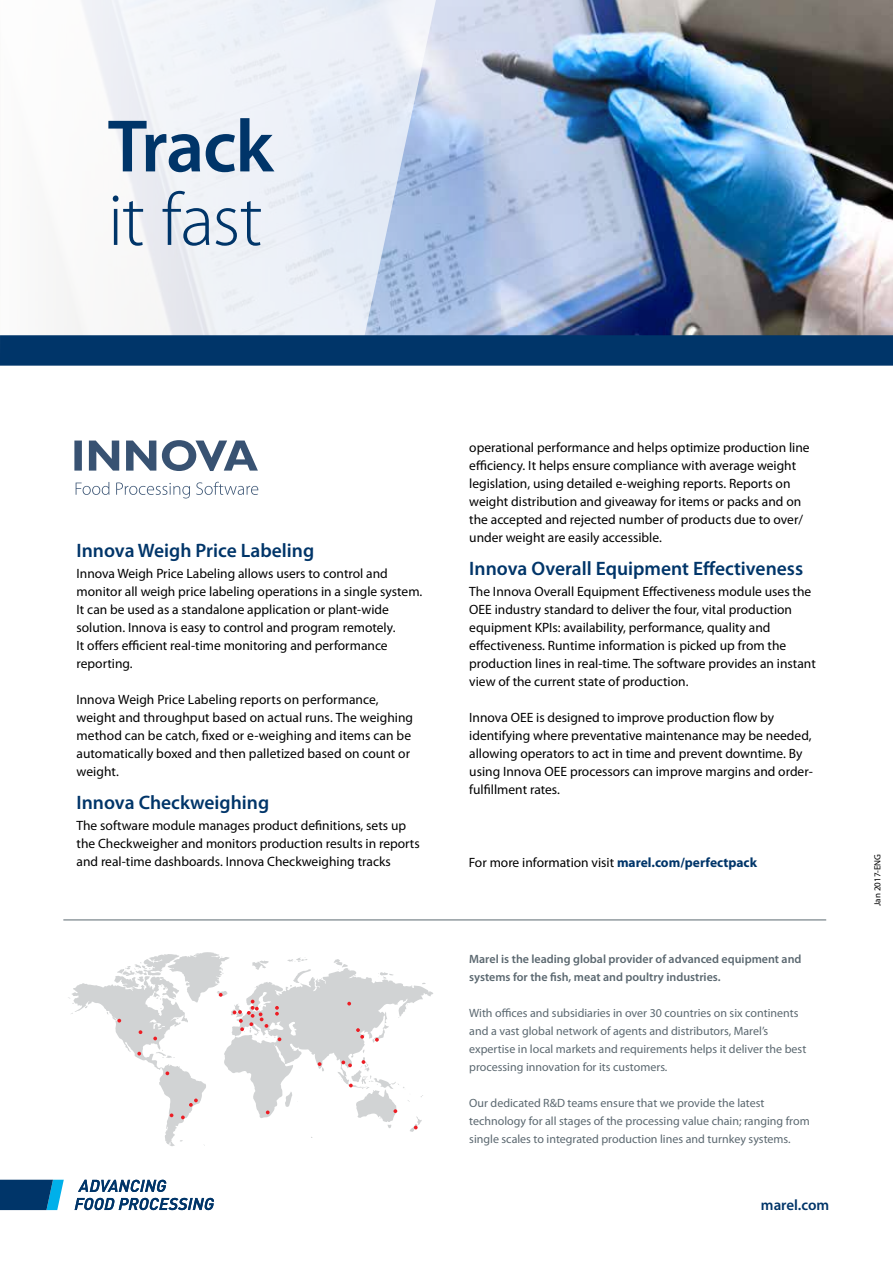
<style>
.page{position:relative;width:893px;height:1263px;background:#fff}
.page>*{position:absolute;margin:0;border:0;box-sizing:border-box;transform-origin:0 0}
.t1{font:300 75px "Myriad Pro";letter-spacing:-.015em;color:#003569}
.t2{font:600 75px "Myriad Pro";letter-spacing:-.02em;color:#003569}
.t3{font:600 19.5px "Myriad Pro";color:#003569}
.t4{font:600 15px "Myriad Pro";color:#003569}
.t5{font:13.5px/18px "Myriad Pro";color:#000}
.t6{font:12px/18px "Myriad Pro";color:#5b6870}
.t7{font:600 12px/18px "Myriad Pro";color:#5b6870}
.t8{font:9px "Myriad Pro";color:#000}
.s1{font-weight:700;color:#003569}
</style>
<div class="page">
<img style="left:841px;top:0;width:52px;height:335px">
<img style="left:561px;top:0;width:280px;height:335px">
<svg style="left:61px;top:0;width:500px;height:335px;fill:#eaedf6"></svg>
<svg style="left:0;top:1180px;width:64px;height:30px;background:#0e5587"></svg>
<svg style="left:78px;top:1180px;width:88px;height:12px"></svg>
<svg style="left:75px;top:1198px;width:139px;height:12px"></svg>
<div style="left:0;top:335px;width:893px;height:31px;background:#003569"></div>
<svg style="left:68px;top:952px;width:365px;height:194px"></svg>
<svg style="left:117px;top:1019px;width:4px;height:3px"></svg>
<svg style="left:139px;top:1030px;width:3px;height:4px"></svg>
<svg style="left:153px;top:1036px;width:4px;height:4px"></svg>
<svg style="left:137px;top:1052px;width:4px;height:3px"></svg>
<svg style="left:219px;top:993px;width:4px;height:4px"></svg>
<svg style="left:165px;top:1071px;width:4px;height:4px"></svg>
<svg style="left:233px;top:1000px;width:35px;height:31px"></svg>
<svg style="left:275px;top:1006px;width:4px;height:9px"></svg>
<svg style="left:347px;top:1002px;width:4px;height:3px"></svg>
<svg style="left:375px;top:1038px;width:4px;height:4px"></svg>
<svg style="left:356px;top:1028px;width:8px;height:11px"></svg>
<svg style="left:318px;top:1062px;width:3px;height:4px"></svg>
<svg style="left:341px;top:1060px;width:11px;height:7px"></svg>
<svg style="left:362px;top:1060px;width:3px;height:4px"></svg>
<svg style="left:349px;top:1084px;width:4px;height:3px"></svg>
<svg style="left:393px;top:1109px;width:4px;height:4px"></svg>
<svg style="left:414px;top:1125px;width:4px;height:4px"></svg>
<svg style="left:266px;top:1110px;width:4px;height:4px"></svg>
<svg style="left:170px;top:1113px;width:3px;height:4px"></svg>
<svg style="left:181px;top:1115px;width:4px;height:4px"></svg>
<svg style="left:189px;top:1098px;width:9px;height:9px"></svg>
<svg style="left:278px;top:1037px;width:3px;height:4px"></svg>
<hr style="left:63px;top:920px;width:763px;height:1px;background:#5b6870">
<svg style="left:74px;top:440px;width:184px;height:31px"></svg>
<svg style="left:76px;top:482px;width:33px;height:13px"></svg>
<svg style="left:116px;top:482px;width:74px;height:16px"></svg>
<svg style="left:196px;top:482px;width:62px;height:13px"></svg>
<h1 class="t2" style="left:108px;top:98px;width:167px">Track</h1>
<h1 class="t1" style="left:108px;top:175px;width:156px">it fast</h1>
<h2 class="t3" style="left:77px;top:538px;width:239px">Innova Weigh Price Labeling</h2>
<p class="t5" style="left:77px;top:565px;width:347px">Innova Weigh Price Labeling allows users to control and monitor all weigh price labeling operations in a single system.<br>It can be used as a standalone application or plant-wide solution. Innova is easy to control and program remotely.<br>It offers efficient real-time monitoring and performance reporting.</p>
<p class="t5" style="left:77px;top:691px;width:338px">Innova Weigh Price Labeling reports on performance, weight and throughput based on actual runs. The weighing method can be catch, fixed or e-weighing and items can be automatically boxed and then palletized based on count or weight.</p>
<h2 class="t3" style="left:77px;top:790px;width:194px">Innova Checkweighing</h2>
<p class="t5" style="left:77px;top:817px;width:345px">The software module manages product definitions, sets up the Checkweigher and monitors production results in reports and real-time dashboards. Innova Checkweighing tracks</p>
<p class="t5" style="left:469px;top:439px;width:342px">operational performance and helps optimize production line efficiency. It helps ensure compliance with average weight legislation, using detailed e-weighing reports. Reports on weight distribution and giveaway for items or packs and on the accepted and rejected number of products due to over/ under weight are easily accessible.</p>
<h2 class="t3" style="left:469px;top:556px;width:335px">Innova Overall Equipment Effectiveness</h2>
<p class="t5" style="left:469px;top:583px;width:348px">The Innova Overall Equipment Effectiveness module uses the OEE industry standard to deliver the four, vital production equipment KPIs: availability, performance, quality and effectiveness. Runtime information is picked up from the production lines in real-time. The software provides an instant view of the current state of production.</p>
<p class="t5" style="left:469px;top:709px;width:345px">Innova OEE is designed to improve production flow by identifying where preventative maintenance may be needed, allowing operators to act in time and prevent downtime. By using Innova OEE processors can improve margins and order&shy;fulfillment rates.</p>
<p class="t5" style="left:469px;top:853px;width:290px">For more information visit <span class="s1">marel.com/perfectpack</span></p>
<p class="t7" style="left:469px;top:950px;width:334px">Marel is the leading global provider of advanced equipment and systems for the fish, meat and poultry industries.</p>
<p class="t6" style="left:469px;top:1004px;width:339px">With offices and subsidiaries in over 30 countries on six continents and a vast global network of agents and distributors, Marel’s expertise in local markets and requirements helps it deliver the best processing innovation for its customers.</p>
<p class="t6" style="left:469px;top:1094px;width:342px">Our dedicated R&amp;D teams ensure that we provide the latest technology for all stages of the processing value chain; ranging from single scales to integrated production lines and turnkey systems.</p>
<p class="t4" style="left:761px;top:1195px;width:70px">marel.com</p>
<p class="t8" style="left:872px;top:906px;width:54px;rotate:-90deg">Jan 2017-ENG</p>
</div>
